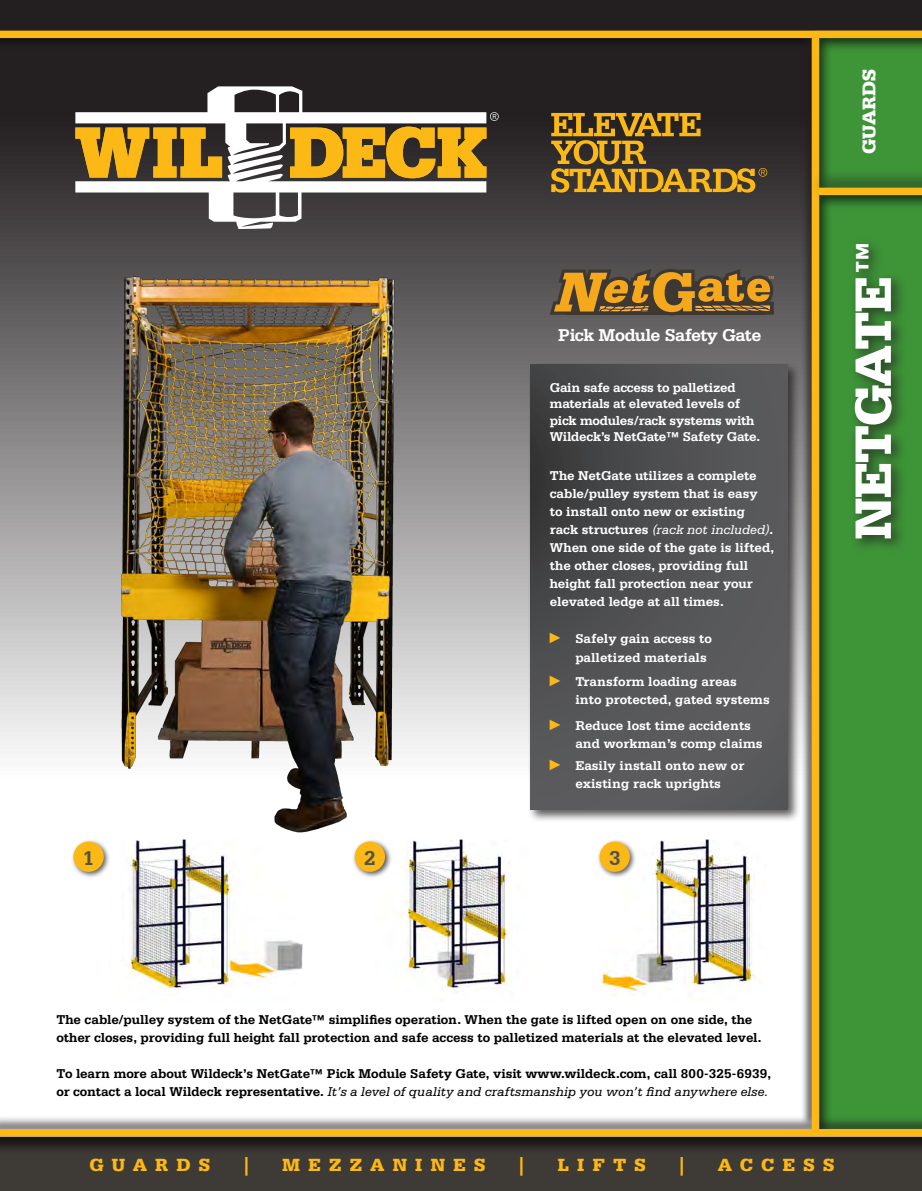
<style>
.page{position:relative;width:922px;height:1191px;background:#fff}
.page>*{position:absolute;margin:0;border:0;box-sizing:border-box;transform-origin:0 0}
.t1{font:900 54px "Serifa Std";letter-spacing:-.03em;color:#fff}
.t2{font:700 21px "Serifa BT";color:#535249}
.t3{font:900 19.5px "Serifa Std";letter-spacing:.005em;color:#fff}
.t4{font:900 18.6px "Serifa Std";letter-spacing:.445em;color:#fcb814}
.info{font:700 18px "Serifa Std";letter-spacing:-.03em;color:#fff}
.info-2{font:700 13.5px/18px "Serifa Std";color:#fff}
.info-3{font:700 13.5px/18px "Serifa Std";letter-spacing:-.005em;color:#010101}
.info-4{font:700 13.5px/16.5px "Serifa Std";letter-spacing:-.02em;color:#fff}
.t5{font:4.35px "Myriad Pro";color:#fbb03f}
.s1{font-weight:400;font-style:italic}
.s2{font-family:"Arial Narrow";font-weight:400;font-size:15px;color:#fcb814}
</style>
<div class="page">
<div style="left:816px;top:37px;width:105px;height:153px;background:#231f20;opacity:.75"></div>
<div style="left:810px;top:191px;width:111px;height:940px;background:#231f20;opacity:.75"></div>
<div style="left:0;top:1134px;width:921px;height:56px;background:#231f20;opacity:.75"></div>
<div style="left:848px;top:238px;width:59px;height:316px;background:#231f20;opacity:.75"></div>
<div style="left:0;top:30px;width:815px;height:1097px;background:#231f20;opacity:.75"></div>
<div style="left:0;top:1114px;width:921px;height:24px;background:#231f20;opacity:.75"></div>
<div style="left:0;top:1128px;width:921px;height:8px;background:#fcb814"></div>
<div style="left:526px;top:361px;width:274px;height:461px;background:#231f20;opacity:.75"></div>
<svg style="left:530px;top:364px;width:257px;height:445px;background:#515254"></svg>
<div style="left:800px;top:25px;width:20px;height:1103px;background:#231f20;opacity:.75"></div>
<div style="left:811px;top:38px;width:8px;height:1090px;background:#fcb814"></div>
<div style="left:0;top:31px;width:921px;height:7px;background:#fcb814"></div>
<div style="left:811px;top:170px;width:110px;height:31px;background:#231f20;opacity:.72"></div>
<div style="left:818px;top:188px;width:103px;height:7px;background:#fcb814"></div>
<img style="left:56px;top:266px;width:377px;height:573px">
<svg style="left:549px;top:269px;width:224px;height:46px;background:#8d6a2f"></svg>
<img style="left:108px;top:839px;width:195px;height:162px">
<img style="left:375px;top:839px;width:183px;height:162px">
<img style="left:594px;top:839px;width:172px;height:162px">
<svg style="left:551px;top:113px;width:216px;height:79px;background:#705723"></svg>
<svg style="left:75px;top:86px;width:423px;height:143px"></svg>
<div style="left:71px;top:838px;width:40px;height:41px;background:#231f20;opacity:.75"></div>
<div style="left:73px;top:841px;width:31px;height:30px;background:#fcb814;border-radius:50%"></div>
<div style="left:352px;top:838px;width:40px;height:41px;background:#231f20;opacity:.75"></div>
<div style="left:354px;top:841px;width:31px;height:30px;background:#fcb814;border-radius:50%"></div>
<div style="left:596px;top:838px;width:41px;height:41px;background:#231f20;opacity:.75"></div>
<div style="left:599px;top:841px;width:30px;height:30px;background:#fcb814;border-radius:50%"></div>
<svg style="left:0;top:0;width:922px;height:34px;background:#382e1e"></svg>
<svg style="left:897px;top:1174px;width:8px;height:16px"></svg>
<p class="t5" style="left:768px;top:275px;width:7px">TM</p>
<p class="info" style="left:558px;top:324px;width:204px">Pick Module Safety Gate</p>
<p class="info-4" style="left:549px;top:379px;width:212px">Gain safe access to palletized materials at elevated levels of pick modules/rack systems with<br>Wildeck’s NetGate™ Safety Gate.</p>
<p class="info-2" style="left:549px;top:466px;width:226px">The NetGate utilizes a complete cable/pulley system that is easy<br>to install onto new or existing rack structures <span class="s1">(rack not included)</span>.<br>When one side of the gate is lifted, the other closes, providing full height fall protection near your elevated ledge at all times.</p>
<p class="info-2" style="left:575px;top:628px;width:138px;line-height:19.5px;text-indent:-26px"><span class="s2">►</span> Safely gain access to palletized materials</p>
<p class="info-2" style="left:575px;top:672px;width:196px;text-indent:-26px"><span class="s2">►</span> Transform loading areas<br>into protected, gated systems</p>
<p class="info-2" style="left:575px;top:716px;width:189px;text-indent:-26px"><span class="s2">►</span> Reduce lost time accidents and workman’s comp claims</p>
<p class="info-2" style="left:549px;top:756px;width:196px;text-align:center"><span class="s2">►</span> Easily install onto new or existing rack uprights</p>
<p class="t2" style="left:83px;top:844px;width:13px">1</p>
<p class="t2" style="left:364px;top:844px;width:13px">2</p>
<p class="t2" style="left:608px;top:844px;width:13px">3</p>
<p class="t3" style="left:857px;top:154px;width:87px;rotate:-90deg">GUARDS</p>
<p class="t1" style="left:841px;top:539px;width:298px;rotate:-90deg">NETGATE<sup>™</sup></p>
<p class="info-3" style="left:56px;top:1010px;width:706px">The cable/pulley system of the NetGate™ simplifies operation. When the gate is lifted open on one side, the other closes, providing full height fall protection and safe access to palletized materials at the elevated level.</p>
<p class="info-3" style="left:56px;top:1064px;width:716px">To learn more about Wildeck’s NetGate™ Pick Module Safety Gate, visit www.wildeck.com, call 800-325-6939, or contact a local Wildeck representative. <span class="s1">It’s a level of quality and craftsmanship you won’t find anywhere else.</span></p>
<p class="t4" style="left:89px;top:1153px;width:122px">GUARDS</p>
<p class="t4" style="left:244px;top:1153px;width:6px">|</p>
<p class="t4" style="left:282px;top:1153px;width:204px">MEZZANINES</p>
<p class="t4" style="left:519px;top:1153px;width:6px">|</p>
<p class="t4" style="left:557px;top:1153px;width:89px">LIFTS</p>
<p class="t4" style="left:679px;top:1153px;width:6px">|</p>
<p class="t4" style="left:717px;top:1153px;width:118px">ACCESS</p>
</div>
